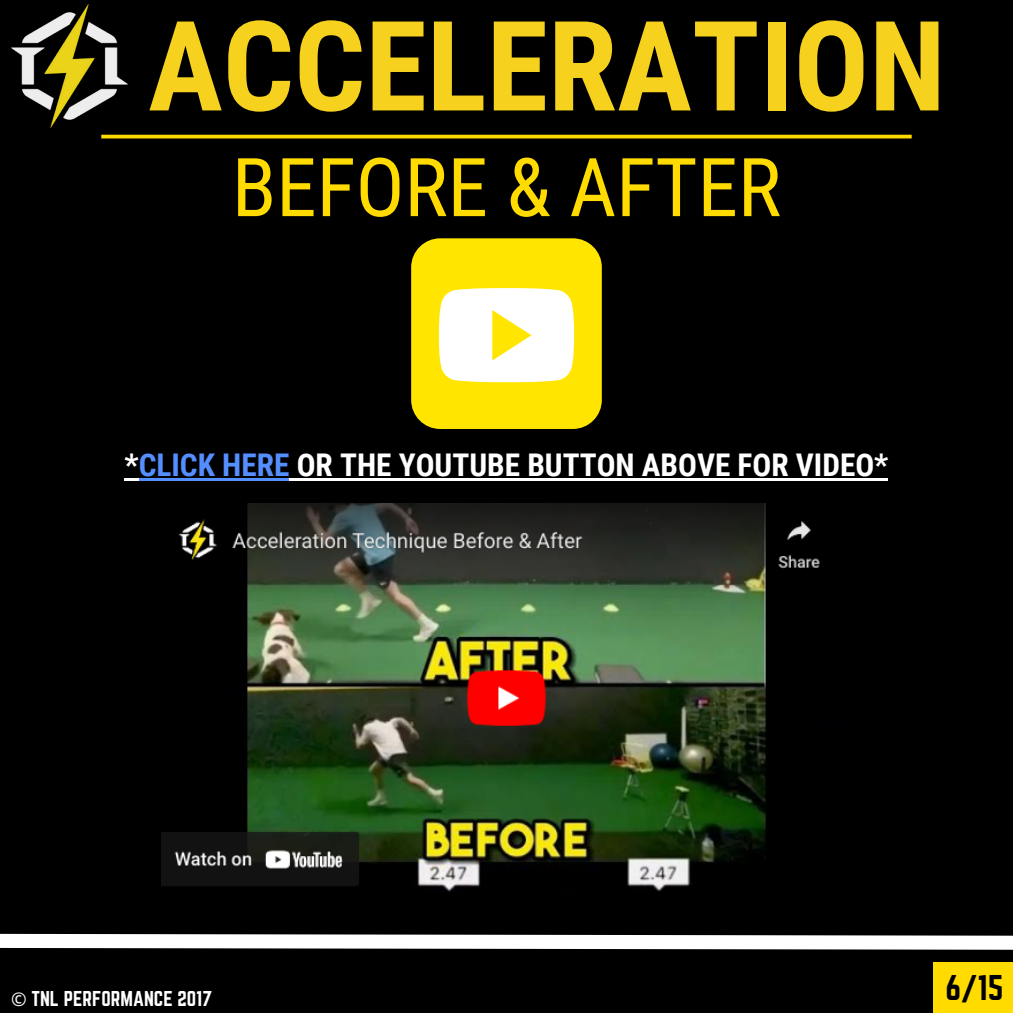
<style>
.page{position:relative;width:1013px;height:1013px;background:#fff}
.page>*{position:absolute;margin:0;border:0;box-sizing:border-box;transform-origin:0 0}
.t1{font:700 125px "Roboto Condensed";color:#f6d11d}
.t2{font:81.25px "Roboto Condensed";color:#ffdb00}
.t3{font:700 31.25px "Roboto Condensed";color:#fff}
.t4{font:31.25px "Norwester";color:#000}
.t5{font:18.75px "Norwester";color:#fff}
.s1{color:#548eff}
.s2{font-family:"Noto Sans"}
</style>
<div class="page">
<div style="left:0;top:0;width:1012px;height:1012px;background:#000"></div>
<hr style="left:101px;top:135px;width:810px;height:3px;background:#ffdb00">
<div style="left:933px;top:962px;width:79px;height:50px;background:#ffdb00"></div>
<svg style="left:0;top:933px;width:1012px;height:17px;background:#d3d3d3"></svg>
<div style="left:411px;top:238px;width:190px;height:191px;background:#ffe500;border-radius:29px"></div>
<svg style="left:439px;top:288px;width:135px;height:94px;background:#fffbdd"></svg>
<hr style="left:124px;top:478px;width:15px;height:3px;background:#fff">
<hr style="left:139px;top:478px;width:150px;height:3px;background:#548eff">
<hr style="left:289px;top:478px;width:599px;height:3px;background:#fff">
<img style="left:162px;top:503px;width:658px;height:388px">
<img style="left:11px;top:4px;width:127px;height:131px">
<h2 class="t1" style="left:148px;top:-5px;width:799px">ACCELERATION</h2>
<p class="t2" style="left:232px;top:141px;width:550px">BEFORE &amp; AFTER</p>
<h1 class="t3" style="left:124px;top:447px;width:765px">*<span class="s1">CLICK HERE</span> OR THE YOUTUBE BUTTON ABOVE FOR VIDEO*</h1>
<p class="t5" style="left:11px;top:987px;width:202px"><span class="s2">©</span> TNL PERFORMANCE 2017</p>
<p class="t4" style="left:945px;top:968px;width:59px">6/15</p>
</div>
